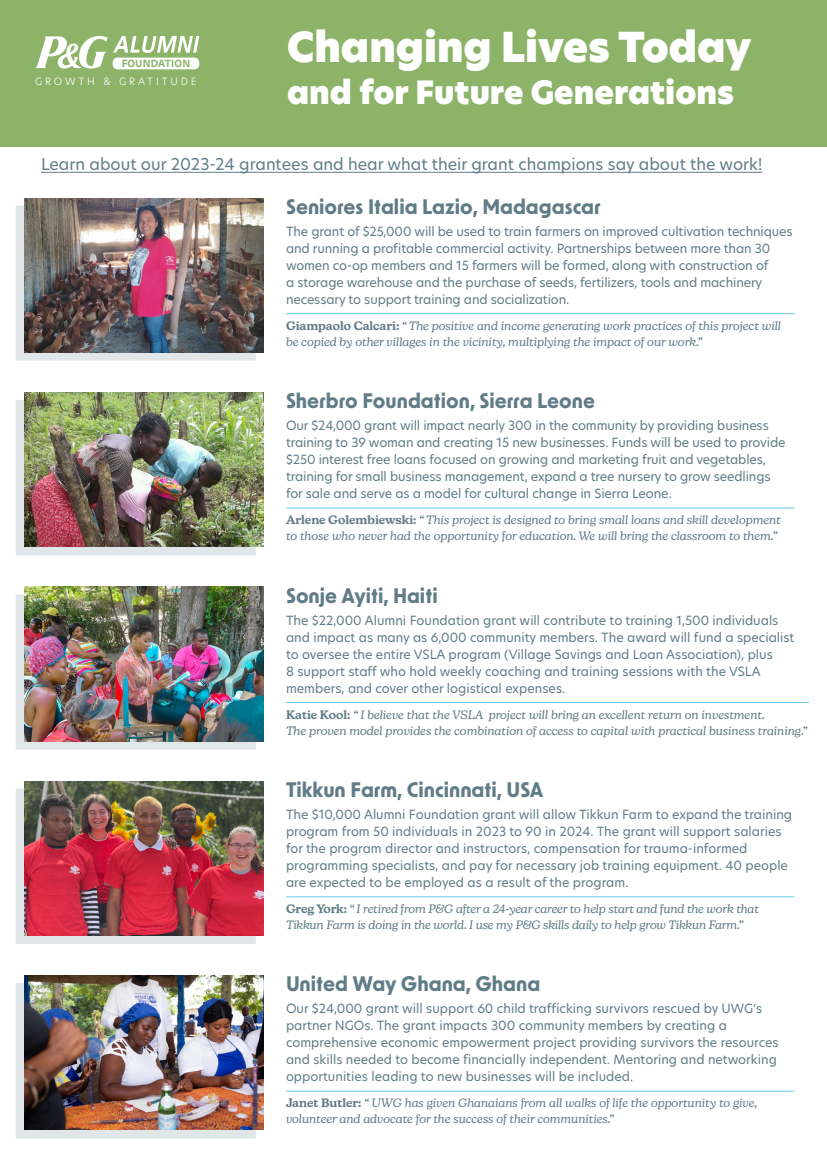
<style>
.page{position:relative;width:827px;height:1170px;background:#fff}
.page>*{position:absolute;margin:0;border:0;box-sizing:border-box;transform-origin:0 0}
.t1{font:40.5px "New Hero Super";color:#fff}
.t2{font:31.5px "New Hero Super";color:#fff}
.t3{font:700 20px "New Order";color:#607c87}
.t4{font:16px "New Hero";color:#607c87}
.t5{font:12.5px/17px "New Hero";color:#607c87}
.t6{font:italic 12px/16px "New Kansas";color:#607c87}
.t7{font:300 10px "New Hero";letter-spacing:.28em;color:#fff}
.s1{font-weight:600;font-style:normal}
</style>
<div class="page">
<div style="left:15px;top:789px;width:241px;height:155px;background:#e1e6e8"></div>
<img style="left:24px;top:781px;width:240px;height:155px">
<hr style="left:286px;top:896px;width:509px;height:1px;background:#69c8ee">
<div style="left:15px;top:594px;width:241px;height:156px;background:#607c87;opacity:.19"></div>
<img style="left:24px;top:587px;width:240px;height:154px">
<hr style="left:286px;top:702px;width:523px;height:1px;background:#69c8ee">
<hr style="left:286px;top:313px;width:509px;height:1px;background:#69c8ee">
<div style="left:15px;top:205px;width:241px;height:156px;background:#607c87;opacity:.19"></div>
<img style="left:24px;top:198px;width:240px;height:154px">
<div style="left:0;top:0;width:827px;height:147px;background:#8db369"></div>
<hr style="left:286px;top:1091px;width:509px;height:1px;background:#69c8ee">
<div style="left:15px;top:983px;width:241px;height:156px;background:#e1e6e8"></div>
<img style="left:24px;top:976px;width:240px;height:154px">
<hr style="left:286px;top:508px;width:509px;height:1px;background:#69c8ee">
<div style="left:15px;top:400px;width:241px;height:155px;background:#e1e6e8"></div>
<img style="left:24px;top:392px;width:240px;height:155px">
<svg style="left:35px;top:36px;width:164px;height:33px"></svg>
<hr style="left:41px;top:172px;width:721px;height:1px;background:#607c87">
<p class="t7" style="left:35px;top:74px;width:163px">GROWTH &amp; GRATITUDE</p>
<h1 class="t1" style="left:287px;top:20px;width:466px">Changing Lives Today</h1>
<h2 class="t2" style="left:287px;top:71px;width:449px">and for Future Generations</h2>
<p class="t4" style="left:41px;top:153px;width:723px">Learn about our 2023-24 grantees and hear what their grant champions say about the work!</p>
<h3 class="t3" style="left:286px;top:194px;width:316px">Seniores Italia Lazio, Madagascar</h3>
<p class="t5" style="left:286px;top:223px;width:508px">The grant of $25,000 will be used to train farmers on improved cultivation techniques and running a profitable commercial activity. Partnerships between more than 30 women co-op members and 15 farmers will be formed, along with construction of<br>a storage warehouse and the purchase of seeds, fertilizers, tools and machinery necessary to support training and socialization.</p>
<p class="t6" style="left:286px;top:318px;width:496px"><span class="s1">Giampaolo Calcari:</span> “ The positive and income generating work practices of this project will be copied by other villages in the vicinity, multiplying the impact of our work.”</p>
<h3 class="t3" style="left:286px;top:388px;width:311px">Sherbro Foundation, Sierra Leone</h3>
<p class="t5" style="left:286px;top:417px;width:501px">Our $24,000 grant will impact nearly 300 in the community by providing business training to 39 woman and creating 15 new businesses. Funds will be used to provide $250 interest free loans focused on growing and marketing fruit and vegetables, training for small business management, expand a tree nursery to grow seedlings for sale and serve as a model for cultural change in Sierra Leone.</p>
<p class="t6" style="left:286px;top:512px;width:496px"><span class="s1">Arlene Golembiewski:</span> “ This project is designed to bring small loans and skill development to those who never had the opportunity for education. We will bring the classroom to them.”</p>
<h3 class="t3" style="left:286px;top:582px;width:153px">Sonje Ayiti, Haiti</h3>
<p class="t5" style="left:286px;top:611px;width:510px">The $22,000 Alumni Foundation grant will contribute to training 1,500 individuals and impact as many as 6,000 community members. The award will fund a specialist to oversee the entire VSLA program (Village Savings and Loan Association), plus<br>8 support staff who hold weekly coaching and training sessions with the VSLA members, and cover other logistical expenses.</p>
<p class="t6" style="left:286px;top:707px;width:523px"><span class="s1">Katie Kool:</span> “ I believe that the VSLA project will bring an excellent return on investment.<br>The proven model provides the combination of access to capital with practical business training.”</p>
<h3 class="t3" style="left:286px;top:777px;width:259px">Tikkun Farm, Cincinnati, USA</h3>
<p class="t5" style="left:286px;top:806px;width:508px">The $10,000 Alumni Foundation grant will allow Tikkun Farm to expand the training program from 50 individuals in 2023 to 90 in 2024. The grant will support salaries for the program director and instructors, compensation for trauma-informed programming specialists, and pay for necessary job training equipment. 40 people are expected to be employed as a result of the program.</p>
<p class="t6" style="left:286px;top:901px;width:474px"><span class="s1">Greg York:</span> “ I retired from P&amp;G after a 24-year career to help start and fund the work that<br>Tikkun Farm is doing in the world. I use my P&amp;G skills daily to help grow Tikkun Farm.”</p>
<h3 class="t3" style="left:286px;top:971px;width:256px">United Way Ghana, Ghana</h3>
<p class="t5" style="left:286px;top:1000px;width:494px">Our $24,000 grant will support 60 child trafficking survivors rescued by UWG’s partner NGOs. The grant impacts 300 community members by creating a comprehensive economic empowerment project providing survivors the resources and skills needed to become financially independent. Mentoring and networking opportunities leading to new businesses will be included.</p>
<p class="t6" style="left:286px;top:1095px;width:473px"><span class="s1">Janet Butler:</span> “ UWG has given Ghanaians from all walks of life the opportunity to give, volunteer and advocate for the success of their communities.”</p>
</div>
